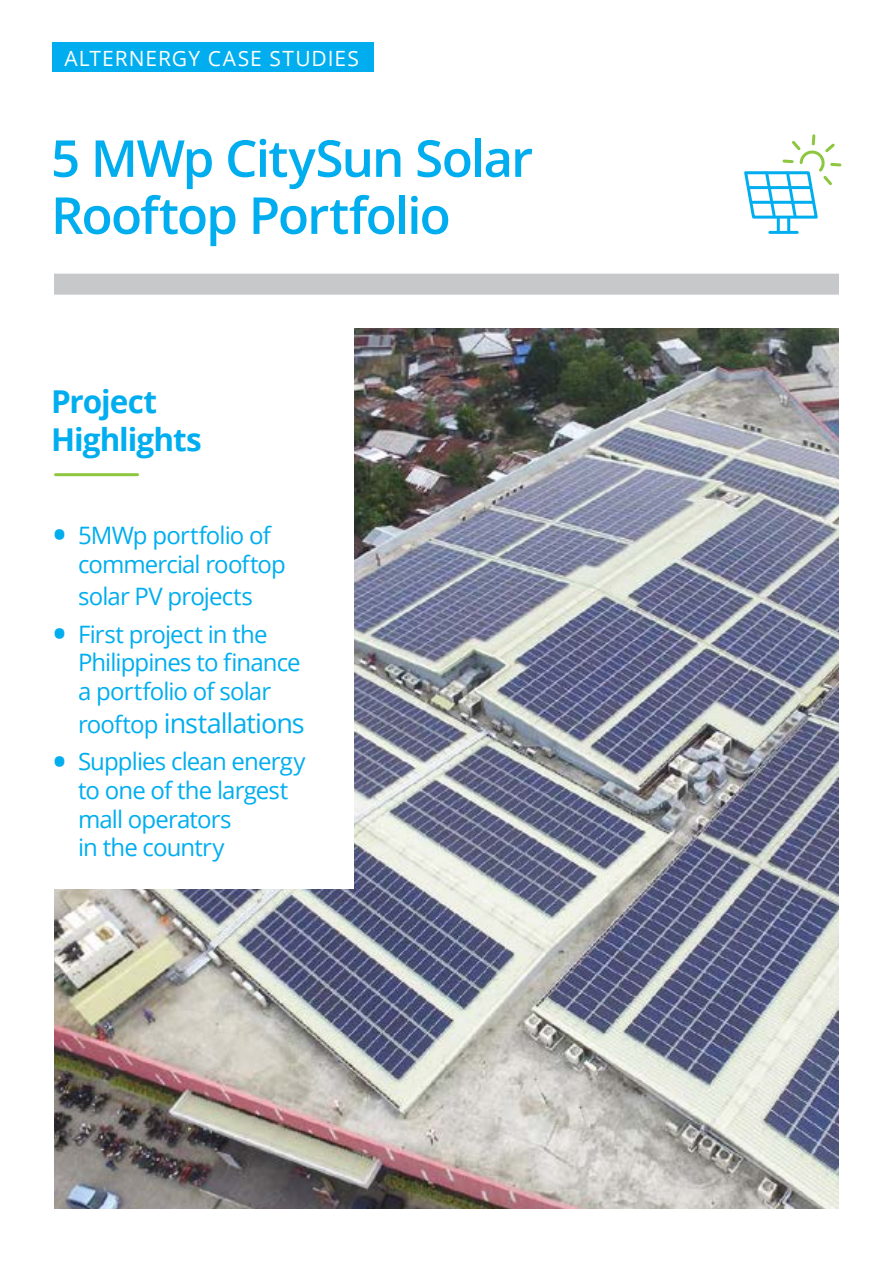
<style>
.page{position:relative;width:893px;height:1263px;background:#fff}
.page>*{position:absolute;margin:0;border:0;box-sizing:border-box;transform-origin:0 0}
.t1{font:600 51px/57px "Open Sans";letter-spacing:-.035em;color:#00aeef}
.t2{font:700 31.5px/37.8px "Open Sans";letter-spacing:-.03em;color:#00aeef}
.t3{font:27px "Open Sans";letter-spacing:-.04em;color:#00aeef}
.t4{font:24px/28.8px "Open Sans";letter-spacing:-.035em;color:#00aeef}
.t5{font:21px "Open Sans";letter-spacing:.05em;color:#fff}
.s1{font-size:45px}
.s2{font-size:24px}
</style>
<div class="page">
<img style="left:54px;top:328px;width:785px;height:881px">
<div style="left:53px;top:43px;width:321px;height:29px;background:#00aeef"></div>
<div style="left:0;top:315px;width:353px;height:574px;background:#fff"></div>
<div style="left:54px;top:274px;width:785px;height:21px;background:#c7c8ca"></div>
<hr style="left:56px;top:473px;width:82px;height:3px;background:#8dc63f">
<svg style="left:744px;top:134px;width:98px;height:86px"></svg>
<hr style="left:750px;top:186px;width:60px;height:3px;background:#00aeef">
<hr style="left:752px;top:201px;width:60px;height:3px;background:#00aeef">
<hr style="left:777px;top:218px;width:3px;height:14px;background:#00aeef">
<hr style="left:787px;top:217px;width:3px;height:15px;background:#00aeef">
<hr style="left:770px;top:231px;width:27px;height:3px;background:#00aeef">
<p class="t5" style="left:64px;top:44px;width:296px">ALTERNERGY CASE STUDIES</p>
<h1 class="t1" style="left:51px;top:129px;width:484px">5 MWp CitySun Solar<br>Rooftop Portfolio</h1>
<h2 class="t2" style="left:51px;top:382px;width:152px">Project<br>Highlights</h2>
<p class="t4" style="left:78px;top:520px;width:209px;text-indent:-27px"><span class="s1">•</span> 5MWp portfolio of commercial rooftop</p>
<p class="t4" style="left:78px;top:581px;width:176px">solar PV projects</p>
<p class="t4" style="left:78px;top:619px;width:224px;text-indent:-27px"><span class="s1">•</span> First project in the<br>Philippines to finance a portfolio of solar</p>
<p class="t3" style="left:78px;top:704px;width:228px"><span class="s2">rooftop</span> installations</p>
<p class="t4" style="left:78px;top:746px;width:229px;text-indent:-27px"><span class="s1">•</span> Supplies clean energy to one of the largest mall operators<br>in the country</p>
</div>
